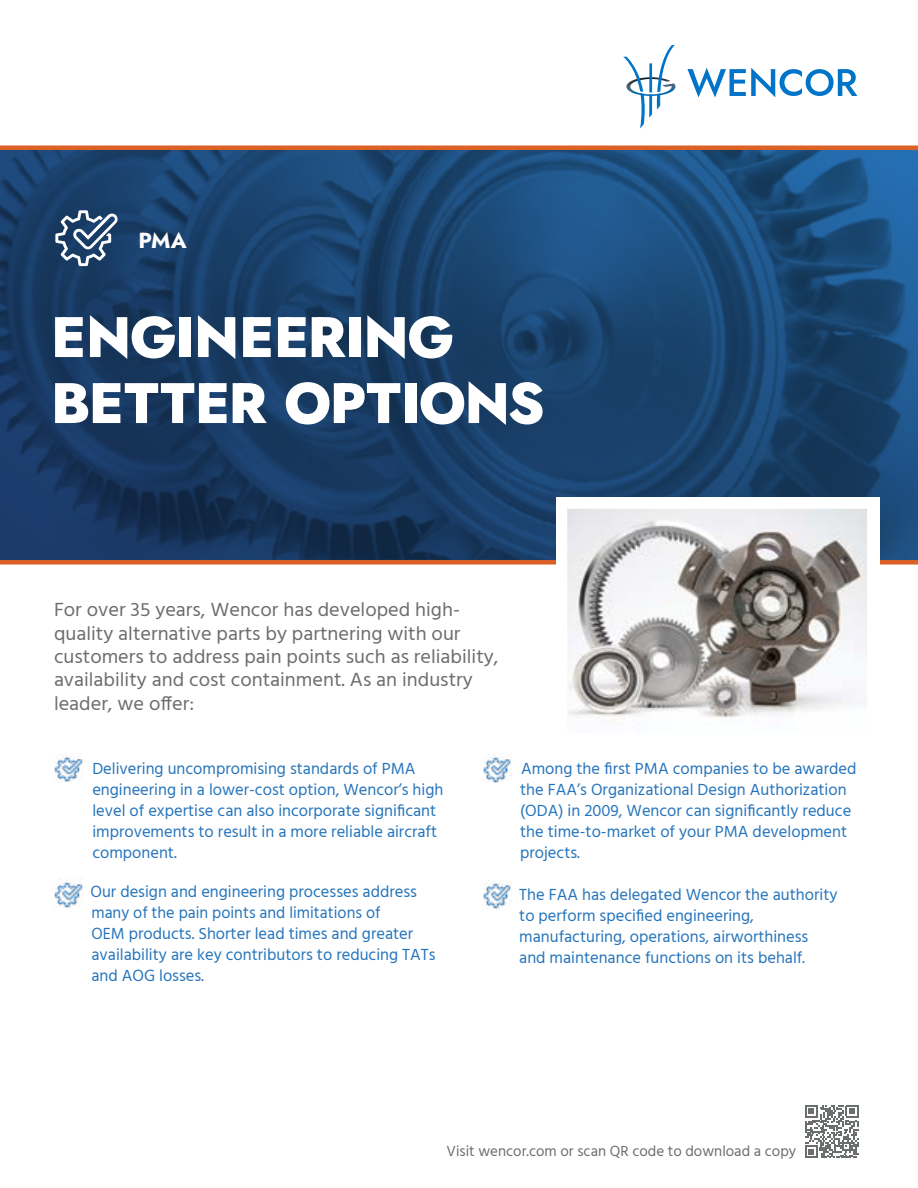
<style>
.page{position:relative;width:918px;height:1188px;background:#fff}
.page>*{position:absolute;margin:0;border:0;box-sizing:border-box;transform-origin:0 0}
.t1{font:800 57px/66px "Jost";letter-spacing:-.025em;color:#fff}
.t2{font:700 21.75px "Jost";color:#fff}
.t3{font:19.5px/23.5px "Hind";color:#6c6d6d;scale:1.04 1}
.t4{font:16.5px/21px "Hind";color:#2574bb}
.t5{font:15px "Hind";color:#6c6d6d}
</style>
<div class="page">
<img style="left:0;top:150px;width:918px;height:410px">
<div style="left:0;top:560px;width:918px;height:5px;background:#db6127"></div>
<div style="left:556px;top:497px;width:324px;height:248px;background:#fff"></div>
<img style="left:567px;top:509px;width:300px;height:212px">
<svg style="left:623px;top:45px;width:52px;height:84px"></svg>
<svg style="left:687px;top:68px;width:170px;height:29px"></svg>
<svg style="left:55px;top:210px;width:63px;height:56px"></svg>
<img style="left:54px;top:754px;width:28px;height:28px">
<img style="left:54px;top:879px;width:28px;height:28px">
<img style="left:483px;top:755px;width:28px;height:27px">
<img style="left:483px;top:881px;width:28px;height:28px">
<hr style="left:0;top:146px;width:918px;height:4px;background:#db6127">
<svg style="left:805px;top:1105px;width:53px;height:53px"></svg>
<h2 class="t2" style="left:139px;top:226px;width:50px">PMA</h2>
<h1 class="t1" style="left:51px;top:305px;width:495px">ENGINEERING<br>BETTER OPTIONS</h1>
<p class="t3" style="left:54px;top:599px;width:429px">For over 35 years, Wencor has developed high&shy;quality alternative parts by partnering with our customers to address pain points such as reliability, availability and cost containment. As an industry leader, we offer:</p>
<p class="t4" style="left:92px;top:759px;width:353px">Delivering uncompromising standards of PMA engineering in a lower-cost option, Wencor’s high level of expertise can also incorporate significant improvements to result in a more reliable aircraft component.</p>
<p class="t4" style="left:90px;top:882px;width:347px">Our design and engineering processes address many of the pain points and limitations of<br>OEM products. Shorter lead times and greater availability are key contributors to reducing TATs and AOG losses.</p>
<p class="t4" style="left:520px;top:759px;width:338px">Among the first PMA companies to be awarded the FAA’s Organizational Design Authorization (ODA) in 2009, Wencor can significantly reduce the time-to-market of your PMA development projects.</p>
<p class="t4" style="left:519px;top:886px;width:320px">The FAA has delegated Wencor the authority to perform specified engineering, manufacturing, operations, airworthiness and maintenance functions on its behalf.</p>
<p class="t5" style="left:446px;top:1141px;width:351px">Visit wencor.com or scan QR code to download a copy</p>
</div>
